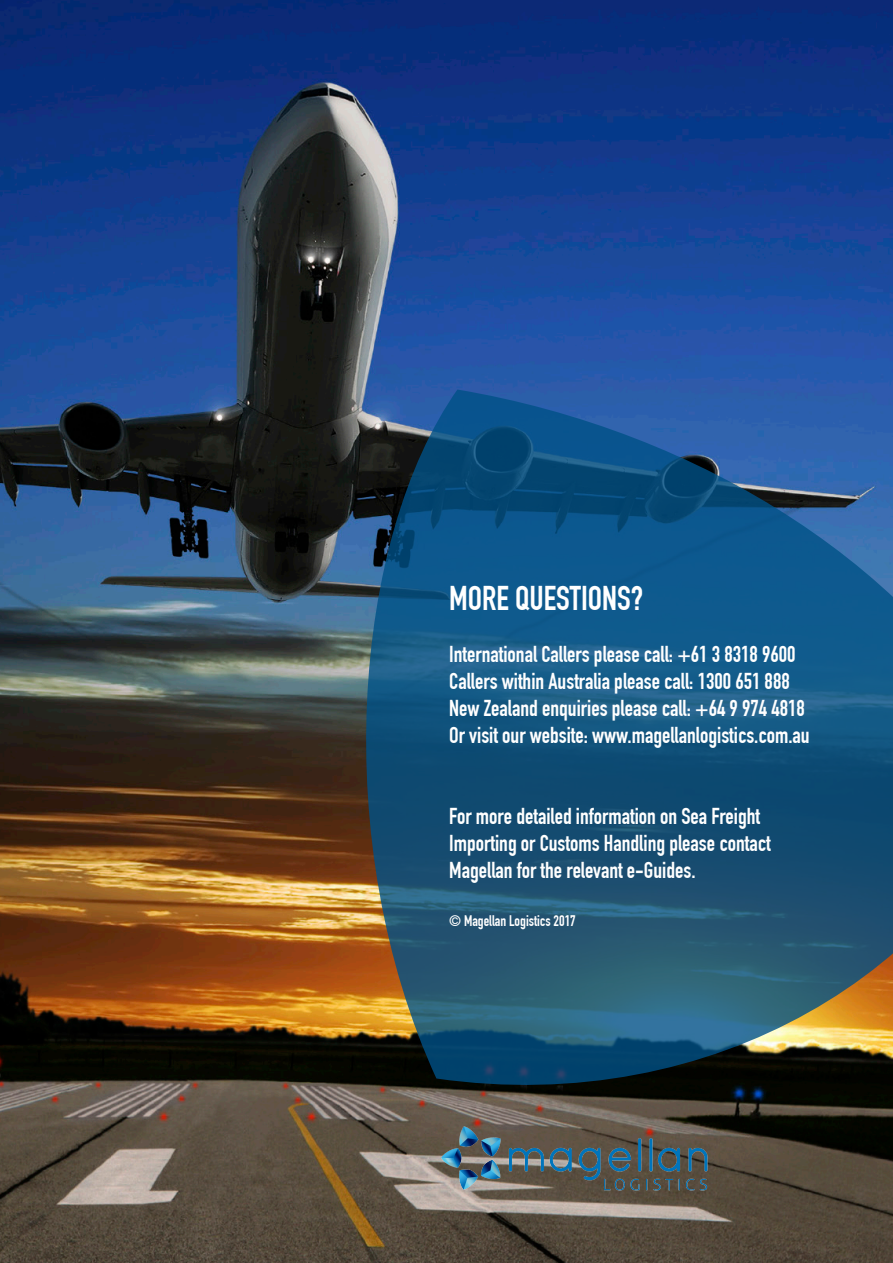
<style>
.page{position:relative;width:893px;height:1263px;background:#fff}
.page>*{position:absolute;margin:0;border:0;box-sizing:border-box;transform-origin:0 0}
.t1{font:33.6px "DIN Engschrift Std";color:#fff}
.t2{font:22.5px/27px "DIN Engschrift Std";color:#fff}
.t3{font:15px "DIN Engschrift Std";color:#fff}
</style>
<div class="page">
<img style="left:0;top:0;width:893px;height:1263px">
<svg style="left:329px;top:389px;width:564px;height:725px;background:#245473"></svg>
<img style="left:431px;top:1116px;width:287px;height:84px">
<p class="t1" style="left:449px;top:579px;width:196px">MORE QUESTIONS?</p>
<p class="t2" style="left:449px;top:640px;width:348px">International Callers please call: +61 3 8318 9600</p>
<p class="t2" style="left:449px;top:667px;width:342px">Callers within Australia please call: 1300 651 888</p>
<p class="t2" style="left:449px;top:694px;width:357px">New Zealand enquiries please call: +64 9 974 4818</p>
<p class="t2" style="left:449px;top:721px;width:362px">Or visit our website: www.magellanlogistics.com.au</p>
<p class="t2" style="left:449px;top:802px;width:323px">For more detailed information on Sea Freight<br>Importing or Customs Handling please contact<br>Magellan for the relevant e-Guides.</p>
<p class="t3" style="left:449px;top:912px;width:128px">© Magellan Logistics 2017</p>
</div>
